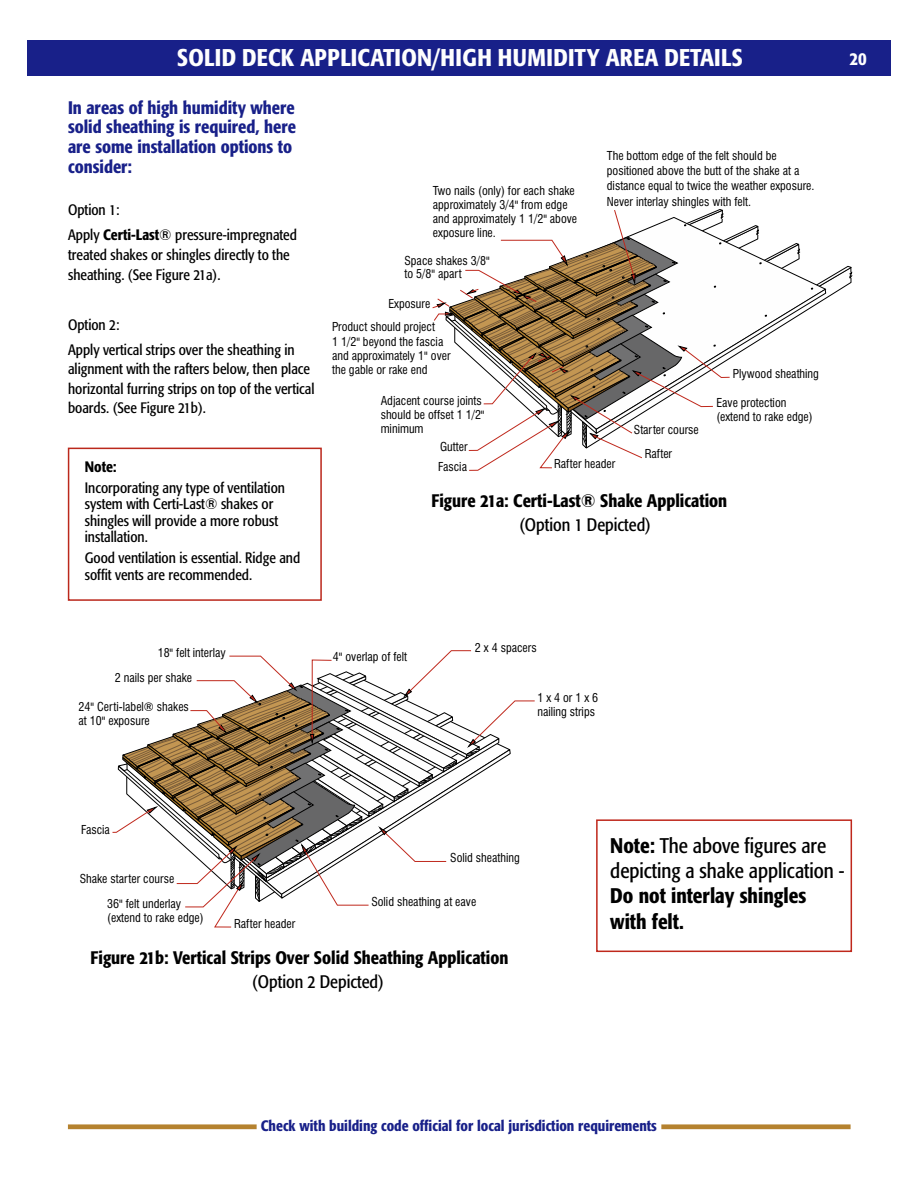
<style>
.page{position:relative;width:918px;height:1188px;background:#fff}
.page>*{position:absolute;margin:0;border:0;box-sizing:border-box;transform-origin:0 0}
.t1{font:500 condensed 24px "Formata";letter-spacing:.01em;color:#fefefe}
.t2{font:condensed 21px/24.9px "Formata";color:#000}
.t3{font:500 condensed 21px/25.5px "Formata";color:#000}
.t4{font:500 condensed 18px/19.8px "Formata";color:#182089}
.t5{font:500 condensed 18px "Formata";color:#000}
.t6{font:condensed 18px "Formata";color:#000}
.t7{font:500 condensed 18px "Formata";color:#fefefe}
.t8{font:condensed 15px/16.5px "Formata";color:#000}
.t9{font:500 condensed 15px "Formata";color:#182089}
.t10{font:500 condensed 15px "Formata";color:#000}
.t11{font:condensed 12px/14.1px "Swiss 721 BT";color:#000}
.s1{font-weight:500}
</style>
<div class="page">
<div style="left:27px;top:40px;width:864px;height:36px;background:#182089"></div>
<div style="left:596px;top:819px;width:256px;height:133px;border:2px solid #bf281c"></div>
<div style="left:68px;top:448px;width:254px;height:153px;border:2px solid #bb281c"></div>
<svg style="left:432px;top:209px;width:421px;height:262px"></svg>
<svg style="left:112px;top:650px;width:423px;height:278px"></svg>
<svg style="left:68px;top:1124px;width:783px;height:5px"></svg>
<h1 class="t1" style="left:177px;top:48px;width:567px">SOLID DECK APPLICATION/HIGH HUMIDITY AREA DETAILS</h1>
<h3 class="t7" style="left:850px;top:51px;width:19px">20</h3>
<h3 class="t4" style="left:68px;top:99px;width:229px">In areas of high humidity where solid sheathing is required, here are some installation options to consider:</h3>
<p class="t8" style="left:68px;top:198px;width:231px;line-height:25.5px">Option 1:<br>Apply <span class="s1">Certi-Last</span>® pressure-impregnated</p>
<p class="t8" style="left:68px;top:246px;width:223px;line-height:19.6px">treated shakes or shingles directly to the sheathing. (See Figure 21a).</p>
<p class="t8" style="left:68px;top:313px;width:228px;line-height:24.9px">Option 2:<br>Apply vertical strips over the sheathing in</p>
<p class="t8" style="left:68px;top:361px;width:248px;line-height:19.6px">alignment with the rafters below, then place horizontal furring strips on top of the vertical boards. (See Figure 21b).</p>
<p class="t10" style="left:85px;top:460px;width:33px">Note:</p>
<p class="t8" style="left:85px;top:481px;width:202px">Incorporating any type of ventilation system with Certi-Last® shakes or shingles will provide a more robust installation.</p>
<p class="t8" style="left:85px;top:551px;width:217px">Good ventilation is essential. Ridge and soffit vents are recommended.</p>
<p class="t11" style="left:433px;top:185px;width:146px">Two nails (only) for each shake approximately 3/4" from edge and approximately 1 1/2" above exposure line.</p>
<p class="t11" style="left:405px;top:255px;width:87px;line-height:13.5px">Space shakes 3/8" to 5/8" apart</p>
<p class="t11" style="left:388px;top:298px;width:43px">Exposure</p>
<p class="t11" style="left:332px;top:321px;width:120px">Product should project<br>1 1/2" beyond the fascia and approximately 1" over the gable or rake end</p>
<p class="t11" style="left:381px;top:395px;width:105px">Adjacent course joints should be offset 1 1/2" minimum</p>
<p class="t11" style="left:607px;top:149px;width:209px;line-height:15.3px">The bottom edge of the felt should be positioned above the butt of the shake at a distance equal to twice the weather exposure.<br>Never interlay shingles with felt.</p>
<p class="t11" style="left:634px;top:424px;width:66px">Starter course</p>
<p class="t11" style="left:733px;top:368px;width:88px">Plywood sheathing</p>
<p class="t11" style="left:716px;top:397px;width:98px">Eave protection (extend to rake edge)</p>
<p class="t11" style="left:440px;top:441px;width:29px">Gutter</p>
<p class="t11" style="left:438px;top:461px;width:30px">Fascia</p>
<p class="t11" style="left:554px;top:458px;width:63px">Rafter header</p>
<p class="t11" style="left:645px;top:448px;width:29px">Rafter</p>
<h3 class="t5" style="left:432px;top:493px;width:297px">Figure 21a: Certi-Last® Shake Application</h3>
<h3 class="t6" style="left:519px;top:517px;width:133px">(Option 1 Depicted)</h3>
<p class="t11" style="left:115px;top:642px;width:112px;line-height:24.8px;text-indent:43px">18" felt interlay<br>2 nails per shake</p>
<p class="t11" style="left:79px;top:701px;width:112px">24" Certi-label® shakes at 10" exposure</p>
<p class="t11" style="left:333px;top:650px;width:76px">4" overlap of felt</p>
<p class="t11" style="left:475px;top:642px;width:63px">2 x 4 spacers</p>
<p class="t11" style="left:537px;top:692px;width:62px">1 x 4 or 1 x 6 nailing strips</p>
<p class="t11" style="left:81px;top:824px;width:30px">Fascia</p>
<p class="t11" style="left:107px;top:868px;width:76px;line-height:24.3px;text-indent:-27px">Shake starter course<br>36" felt underlay</p>
<p class="t11" style="left:107px;top:912px;width:98px">(extend to rake edge)</p>
<p class="t11" style="left:234px;top:918px;width:63px">Rafter header</p>
<p class="t11" style="left:450px;top:852px;width:71px">Solid sheathing</p>
<p class="t11" style="left:371px;top:896px;width:106px">Solid sheathing at eave</p>
<h2 class="t2" style="left:610px;top:835px;width:236px"><span class="s1">Note:</span> The above figures are depicting a shake application -</h2>
<h2 class="t3" style="left:610px;top:885px;width:197px">Do not interlay shingles with felt.</h2>
<h3 class="t5" style="left:91px;top:950px;width:419px">Figure 21b: Vertical Strips Over Solid Sheathing Application</h3>
<h3 class="t6" style="left:252px;top:974px;width:133px">(Option 2 Depicted)</h3>
<p class="t9" style="left:261px;top:1120px;width:398px">Check with building code official for local jurisdiction requirements</p>
</div>
